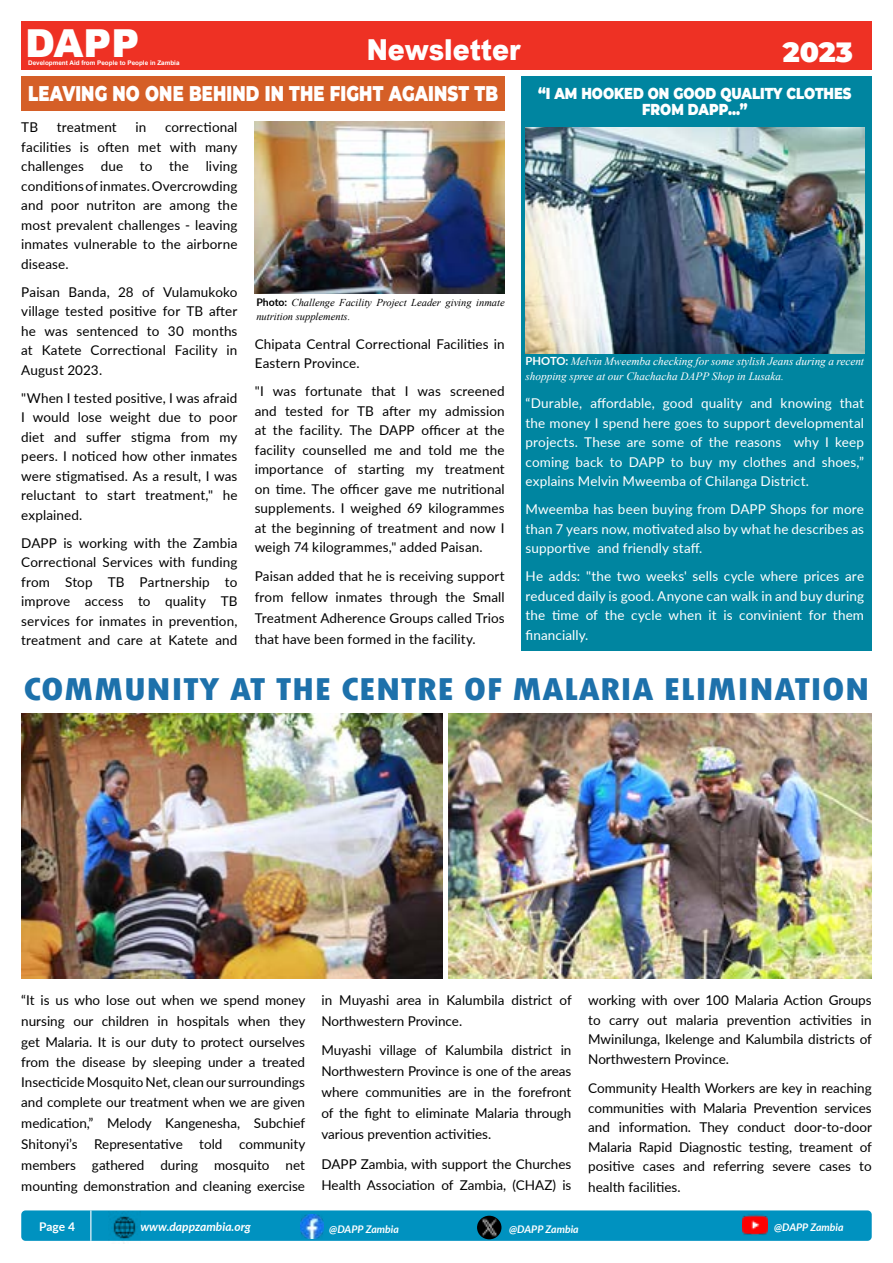
<style>
.page{position:relative;width:893px;height:1263px;background:#fff}
.page>*{position:absolute;margin:0;border:0;box-sizing:border-box;transform-origin:0 0}
.t1{font:900 38.55px "Arial";color:#fff}
.t2{font:800 condensed 33.3px "Tw Cen";color:#1d71ab;scale:1.21 1}
.t3{font:900 28.95px "Arial";color:#fff;scale:.88 1}
.t4{font:900 27.9px "Montserrat";color:#fff}
.t5{font:900 21.3px "Montserrat";letter-spacing:.01em;color:#fff;scale:.77 1}
.t6{font:900 15.9px/16.5px "Montserrat";color:#fff;text-align:center;scale:.83 1}
.t7{font:13.5px/19.5px "Lato";color:#000;text-align:justify}
.t8{font:13.5px/19.5px "Lato";letter-spacing:.01em;color:#fff;text-align:justify}
.t9{font:italic 700 12px "Lato";color:#fff}
.t10{font:700 12px "Lato";color:#fff}
.t11{font:italic 11.25px/15px "Times New Roman";color:#fff}
.t12{font:italic 10.5px/13.5px "Times New Roman";color:#000}
.t13{font:italic 700 10.5px "Lato";color:#fff}
.t14{font:700 6.3px "Arial";color:#fff}
.s1{font-family:"Lato";font-weight:700;font-style:normal}
</style>
<div class="page">
<div style="left:21px;top:1210px;width:851px;height:31px;background:#0092c0;border-radius:4px"></div>
<img style="left:300px;top:1215px;width:23px;height:23px">
<hr style="left:90px;top:1210px;width:1px;height:31px;background:#fff">
<img style="left:477px;top:1216px;width:24px;height:23px;border-radius:12px">
<img style="left:742px;top:1214px;width:25px;height:21px">
<img style="left:109px;top:1213px;width:32px;height:31px">
<div style="left:21px;top:76px;width:484px;height:35px;background:#d55f27"></div>
<img style="left:255px;top:121px;width:250px;height:172px">
<div style="left:21px;top:21px;width:851px;height:48px;background:#ee3124"></div>
<div style="left:521px;top:76px;width:351px;height:575px;background:#0085a0"></div>
<img style="left:526px;top:128px;width:338px;height:226px">
<img style="left:449px;top:713px;width:423px;height:266px">
<img style="left:21px;top:713px;width:421px;height:266px">
<h1 class="t1" style="left:25px;top:16px;width:116px">DAPP</h1>
<p class="t14" style="left:28px;top:59px;width:153px">Development Aid from People to People in Zambia</p>
<h3 class="t3" style="left:367px;top:28px;width:176px">Newsletter</h3>
<h3 class="t4" style="left:783px;top:31px;width:72px">2023</h3>
<h3 class="t5" style="left:28px;top:77px;width:612px">LEAVING NO ONE BEHIND IN THE FIGHT AGAINST TB</h3>
<p class="t7" style="left:21px;top:117px;width:18px">TB</p>
<p class="t7" style="left:57px;top:117px;width:62px">treatment</p>
<p class="t7" style="left:135px;top:117px;width:12px">in</p>
<p class="t7" style="left:21px;top:117px;width:218px;text-indent:144px">correctional facilities is often met with many challenges due to the living conditions of inmates. Overcrowding and poor nutriton are among the most prevalent challenges - leaving inmates vulnerable to the airborne disease.</p>
<p class="t7" style="left:21px;top:281px;width:218px">Paisan Banda, 28 of Vulamukoko village tested positive for TB after he was sentenced to 30 months at Katete Correctional Facility in August 2023.</p>
<p class="t7" style="left:21px;top:387px;width:218px">"When I tested positive, I was afraid I would lose weight due to poor diet and suffer stigma from my peers. I noticed how other inmates were stigmatised. As a result, I was reluctant to start treatment," he explained.</p>
<p class="t7" style="left:21px;top:532px;width:218px">DAPP is working with the Zambia Correctional Services with funding from Stop TB Partnership to improve access to quality TB services for inmates in prevention, treatment and care at Katete and</p>
<p class="t12" style="left:256px;top:296px;width:250px"><span class="s1">Photo:</span> Challenge Facility Project Leader giving inmate nutrition supplements.</p>
<p class="t7" style="left:255px;top:334px;width:252px">Chipata Central Correctional Facilities in<br>Eastern Province.</p>
<p class="t7" style="left:255px;top:381px;width:252px">"I was fortunate that I was screened and tested for TB after my admission at the facility. The DAPP officer at the facility counselled me and told me the importance of starting my treatment on time. The officer gave me nutritional supplements. I weighed 69 kilogrammes at the beginning of treatment and now I weigh 74 kilogrammes," added Paisan.</p>
<p class="t7" style="left:255px;top:566px;width:252px;line-height:20.7px">Paisan added that he is receiving support from fellow inmates through the Small Treatment Adherence Groups called Trios that have been formed in the facility.</p>
<p class="t6" style="left:538px;top:84px;width:379px">“I AM HOOKED ON GOOD QUALITY CLOTHES<br>FROM DAPP...”</p>
<p class="t11" style="left:526px;top:354px;width:340px"><span class="s1">PHOTO:</span> Melvin Mweemba checking for some stylish Jeans during a recent shopping spree at our Chachacha DAPP Shop in Lusaka.</p>
<p class="t8" style="left:526px;top:393px;width:340px">“Durable, affordable, good quality and knowing that the money I spend here goes to support developmental projects. These are some of the reasons why I keep coming back to DAPP to buy my clothes and shoes,” explains Melvin Mweemba of Chilanga District.</p>
<p class="t8" style="left:526px;top:499px;width:340px">Mweemba has been buying from DAPP Shops for more than 7 years now, motivated also by what he describes as supportive and friendly staff.</p>
<p class="t8" style="left:526px;top:566px;width:340px">He adds: "the two weeks' sells cycle where prices are reduced daily is good. Anyone can walk in and buy during the time of the cycle when it is convinient for them financially.</p>
<h2 class="t2" style="left:23px;top:669px;width:701px">COMMUNITY AT THE CENTRE OF MALARIA ELIMINATION</h2>
<p class="t7" style="left:21px;top:989px;width:286px;line-height:20.7px">“It is us who lose out when we spend money nursing our children in hospitals when they get Malaria. It is our duty to protect ourselves from the disease by sleeping under a treated Insecticide Mosquito Net, clean our surroundings and complete our treatment when we are given medication,” Melody Kangenesha, Subchief Shitonyi’s Representative told community members gathered during mosquito net mounting demonstration and cleaning exercise</p>
<p class="t7" style="left:321px;top:989px;width:252px;line-height:21px">in Muyashi area in Kalumbila district of<br>Northwestern Province.</p>
<p class="t7" style="left:321px;top:1039px;width:252px;line-height:21px">Muyashi village of Kalumbila district in Northwestern Province is one of the areas where communities are in the forefront of the fight to eliminate Malaria through various prevention activities.</p>
<p class="t7" style="left:321px;top:1153px;width:252px;line-height:21px">DAPP Zambia, with support the Churches<br>Health Association of Zambia, (CHAZ) is</p>
<p class="t7" style="left:588px;top:989px;width:285px">working with over 100 Malaria Action Groups to carry out malaria prevention activities in Mwinilunga, Ikelenge and Kalumbila districts of Northwestern Province.</p>
<p class="t7" style="left:588px;top:1078px;width:285px">Community Health Workers are key in reaching communities with Malaria Prevention services and information. They conduct door-to-door Malaria Rapid Diagnostic testing, treament of positive cases and referring severe cases to</p>
<p class="t7" style="left:588px;top:1177px;width:94px">health facilities.</p>
<p class="t10" style="left:39px;top:1218px;width:37px">Page 4</p>
<p class="t9" style="left:140px;top:1218px;width:112px">www.dappzambia.org</p>
<p class="t13" style="left:329px;top:1222px;width:71px">@DAPP Zambia</p>
<p class="t13" style="left:509px;top:1222px;width:71px">@DAPP Zambia</p>
<p class="t13" style="left:774px;top:1219px;width:71px">@DAPP Zambia</p>
</div>
